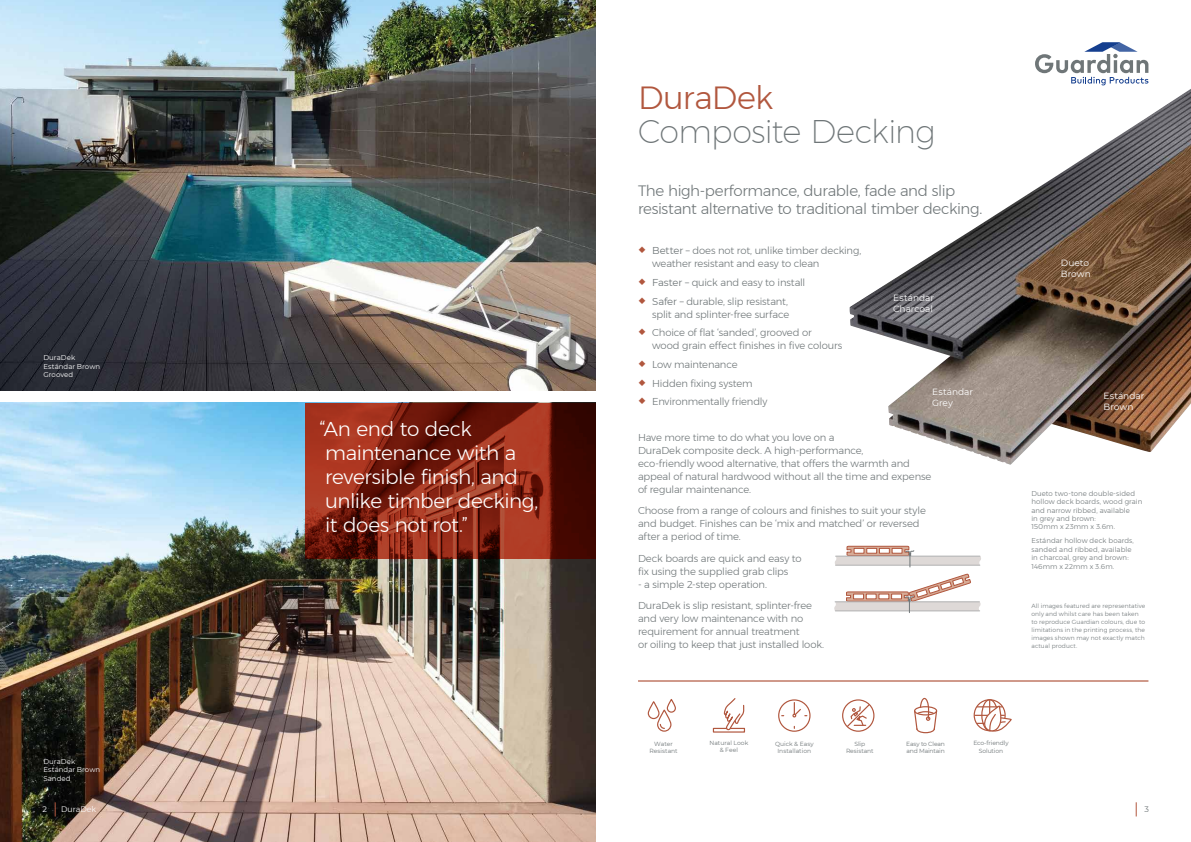
<style>
.page{position:relative;width:1191px;height:842px;background:#fff}
.page>*{position:absolute;margin:0;border:0;box-sizing:border-box;transform-origin:0 0}
.t1{font:200 32px "Montserrat";letter-spacing:-.02em;color:#6f7678}
.t2{font:300 32px "Montserrat";letter-spacing:-.015em;color:#b1573e}
.t3{font:300 20px/24px "Montserrat";letter-spacing:-.02em;color:#fff}
.t4{font:300 15px/18px "Montserrat";letter-spacing:-.025em;color:#6f7678}
.t5{font:300 10px/13px "Montserrat";letter-spacing:-.015em;color:#6f7678}
.t6{font:9px/10.8px "Montserrat";color:#fff}
.t7{font:300 8px "Montserrat";letter-spacing:.01em;color:#fff}
.t8{font:8px "Montserrat";color:#fff}
.t9{font:8px "Montserrat";color:#6f7678}
.t10{font:300 7px/8.4px "Montserrat";letter-spacing:.01em;color:#6f7678}
.t11{font:7px/8.4px "Montserrat";letter-spacing:.005em;color:#fff}
.t12{font:300 6px/8px "Montserrat";letter-spacing:.015em;color:#6f7678}
.t13{font:6px/7.2px "Montserrat";letter-spacing:-.005em;color:#6f7678;text-align:center}
.s1{font-weight:400}
</style>
<div class="page">
<svg style="left:1136px;top:802px;width:1px;height:14px"></svg>
<svg style="left:1035px;top:43px;width:113px;height:42px"></svg>
<img style="left:0;top:403px;width:595px;height:439px">
<svg style="left:55px;top:802px;width:1px;height:14px"></svg>
<img style="left:849px;top:89px;width:342px;height:376px">
<svg style="left:914px;top:697px;width:24px;height:37px"></svg>
<div style="left:973px;top:699px;width:32px;height:32px;border:1px solid #b1573e;border-radius:50%"></div>
<div style="left:981px;top:699px;width:17px;height:32px;border:1px solid #b1573e;border-radius:50%"></div>
<hr style="left:989px;top:700px;width:1px;height:30px;background:#b1573e">
<svg style="left:975px;top:706px;width:37px;height:26px"></svg>
<svg style="left:712px;top:698px;width:33px;height:35px"></svg>
<div style="left:657px;top:709px;width:14px;height:23px;border:1px solid #b1573e;border-radius:7px"></div>
<div style="left:667px;top:699px;width:9px;height:14px;border:1px solid #b1573e;border-radius:4px"></div>
<div style="left:647px;top:701px;width:12px;height:18px;border:1px solid #b1573e;border-radius:5px"></div>
<svg style="left:659px;top:723px;width:6px;height:6px"></svg>
<div style="left:778px;top:699px;width:32px;height:33px;border:1px solid #b1573e;border-radius:50%"></div>
<svg style="left:792px;top:702px;width:15px;height:15px"></svg>
<hr style="left:638px;top:680px;width:510px;height:2px;background:#b1573e">
<svg style="left:305px;top:403px;width:290px;height:155px;background:#7e2313"></svg>
<div style="left:842px;top:699px;width:32px;height:33px;border:1px solid #b1573e;border-radius:50%"></div>
<svg style="left:845px;top:703px;width:26px;height:25px"></svg>
<img style="left:0;top:0;width:595px;height:390px">
<svg style="left:835px;top:546px;width:146px;height:21px"></svg>
<svg style="left:834px;top:574px;width:147px;height:39px"></svg>
<h1 class="t2" style="left:638px;top:74px;width:137px">DuraDek</h1>
<h1 class="t1" style="left:638px;top:108px;width:299px">Composite Decking</h1>
<p class="t11" style="left:43px;top:353px;width:58px">DuraDek<br>Estándar Brown<br>Grooved</p>
<p class="t11" style="left:43px;top:757px;width:58px">DuraDek<br>Estándar Brown<br>Sanded</p>
<h2 class="t3" style="left:319px;top:417px;width:220px">“An end to deck maintenance with a reversible finish, and unlike timber decking, it does not rot.”</h2>
<h3 class="t4" style="left:638px;top:181px;width:346px">The high-performance, durable, fade and slip resistant alternative to traditional timber decking.</h3>
<p class="t5" style="left:652px;top:244px;width:211px"><span class="s1">Better</span> – does not rot, unlike timber decking, weather resistant and easy to clean</p>
<p class="t5" style="left:652px;top:273px;width:155px;line-height:18.7px"><span class="s1">Faster</span> – quick and easy to install<br><span class="s1">Safer</span> – durable, slip resistant,</p>
<p class="t5" style="left:652px;top:305px;width:161px;line-height:18.7px">split and splinter-free surface<br>Choice of flat ‘sanded’, grooved or</p>
<p class="t5" style="left:652px;top:336px;width:192px;line-height:18.7px">wood grain effect finishes in five colours<br>Low maintenance<br>Hidden fixing system<br>Environmentally friendly</p>
<p class="t6" style="left:893px;top:292px;width:42px">Estándar<br>Charcoal</p>
<p class="t6" style="left:1060px;top:257px;width:32px">Dueto<br>Brown</p>
<p class="t6" style="left:932px;top:386px;width:42px">Estándar<br>Grey</p>
<p class="t6" style="left:1103px;top:390px;width:42px">Estándar<br>Brown</p>
<p class="t5" style="left:638px;top:430px;width:295px">Have more time to do what you love on a<br>DuraDek composite deck. A high-performance,<br>eco-friendly wood alternative, that offers the warmth and appeal of natural hardwood without all the time and expense of regular maintenance.</p>
<p class="t5" style="left:638px;top:504px;width:289px">Choose from a range of colours and finishes to suit your style and budget. Finishes can be ‘mix and matched’ or reversed after a period of time.</p>
<p class="t5" style="left:638px;top:551px;width:165px">Deck boards are quick and easy to fix using the supplied grab clips</p>
<p class="t5" style="left:638px;top:573px;width:176px;line-height:21.5px">- a simple 2-step operation.<br>DuraDek is slip resistant, splinter-free</p>
<p class="t5" style="left:638px;top:612px;width:188px">and very low maintenance with no requirement for annual treatment<br>or oiling to keep that just installed look.</p>
<p class="t10" style="left:1031px;top:489px;width:112px">Dueto two-tone double-sided hollow deck boards, wood grain and narrow ribbed, available<br>in grey and brown:<br>150mm x 23mm x 3.6m.</p>
<p class="t10" style="left:1031px;top:537px;width:104px">Estándar hollow deck boards, sanded and ribbed, available in charcoal, grey and brown:<br>146mm x 22mm x 3.6m.</p>
<p class="t12" style="left:1031px;top:601px;width:115px">All images featured are representative only and whilst care has been taken to reproduce Guardian colours, due to limitations in the printing process, the images shown may not exactly match actual product.</p>
<p class="t13" style="left:709px;top:739px;width:40px">Natural Look &amp; Feel</p>
<p class="t13" style="left:649px;top:740px;width:30px">Water<br>Resistant</p>
<p class="t13" style="left:775px;top:740px;width:40px">Quick &amp; Easy<br>Installation</p>
<p class="t13" style="left:846px;top:740px;width:29px">Slip<br>Resistant</p>
<p class="t13" style="left:906px;top:740px;width:40px;text-align:left">Easy to Clean and Maintain</p>
<p class="t13" style="left:973px;top:739px;width:37px">Eco-friendly<br>Solution</p>
<p class="t8" style="left:43px;top:804px;width:6px">2</p>
<p class="t7" style="left:61px;top:803px;width:37px">DuraDek</p>
<p class="t9" style="left:1144px;top:804px;width:6px">3</p>
</div>
